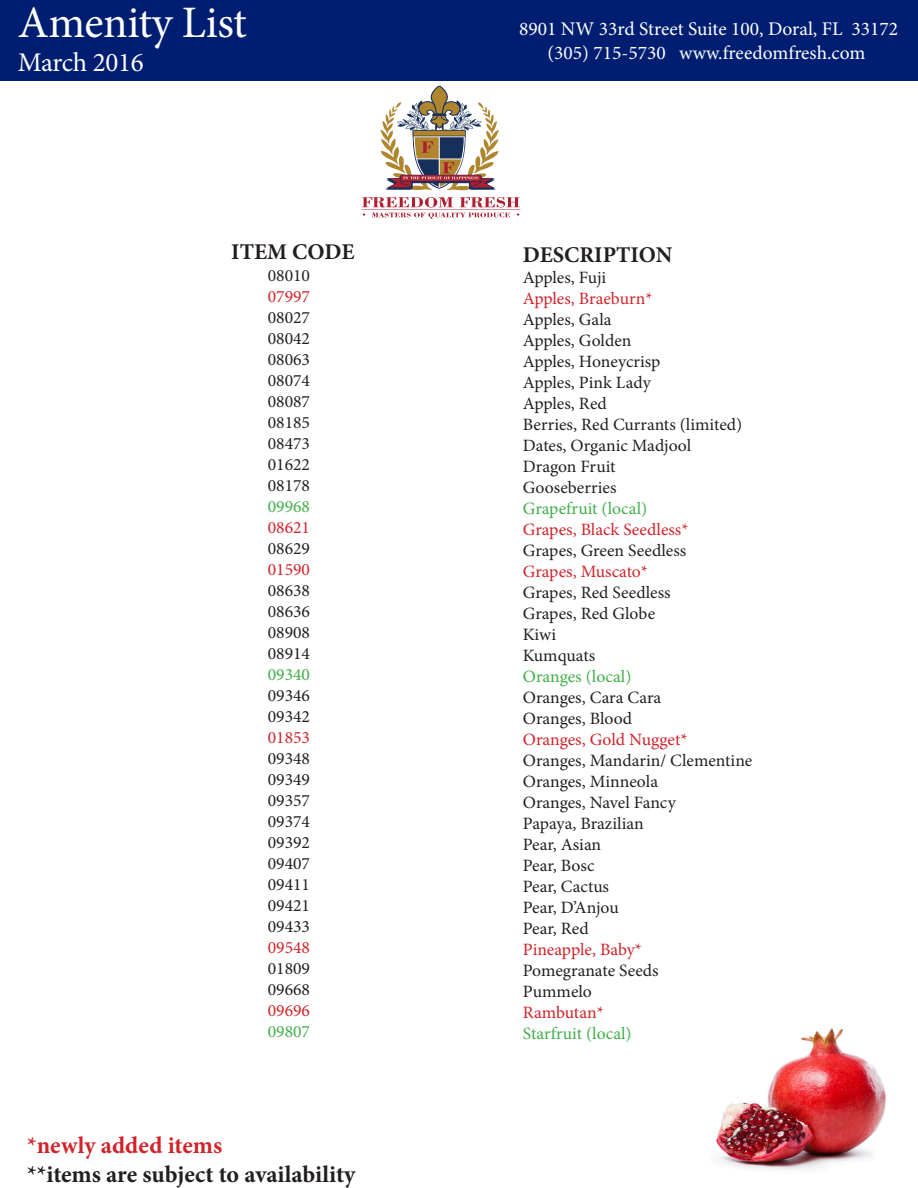
<style>
.page{position:relative;width:918px;height:1188px;background:#fff}
.page>*{position:absolute;margin:0;border:0;box-sizing:border-box;transform-origin:0 0}
.t1{font:45px "Minion Pro";letter-spacing:-.015em;color:#fff}
.t2{font:27px "Minion Pro";letter-spacing:-.015em;color:#fff}
.t3{font:700 24px "Minion Pro";letter-spacing:-.005em;color:#231f20}
.t4{font:700 24px "Minion Pro";color:#d1232a}
.t5{font:700 22.5px "Minion Pro";color:#231f20}
.t6{font:19.35px/23.4px "Minion Pro";color:#fff;text-align:center}
.t7{font:17.25px "Minion Pro";color:#231f20}
.t8{font:17.25px "Minion Pro";color:#d1232a}
.t9{font:17.25px "Minion Pro";color:#40ae49}
</style>
<div class="page">
<img style="left:716px;top:1028px;width:170px;height:142px">
<div style="left:0;top:0;width:918px;height:81px;background:#001e71"></div>
<svg style="left:361px;top:197px;width:160px;height:22px"></svg>
<svg style="left:380px;top:85px;width:119px;height:106px"></svg>
<p class="t1" style="left:18px;top:-7px;width:231px">Amenity List</p>
<p class="t2" style="left:18px;top:45px;width:128px">March 2016</p>
<p class="t6" style="left:519px;top:17px;width:381px">8901 NW 33rd Street Suite 100, Doral, FL 33172 (305) 715-5730 www.freedomfresh.com</p>
<p class="t5" style="left:231px;top:236px;width:125px">ITEM CODE</p>
<p class="t5" style="left:523px;top:239px;width:151px">DESCRIPTION</p>
<p class="t7" style="left:523px;top:266px;width:85px">Apples, Fuji</p>
<p class="t8" style="left:523px;top:287px;width:131px">Apples, Braeburn*</p>
<p class="t7" style="left:523px;top:308px;width:90px">Apples, Gala</p>
<p class="t7" style="left:523px;top:329px;width:110px">Apples, Golden</p>
<p class="t7" style="left:523px;top:350px;width:139px">Apples, Honeycrisp</p>
<p class="t7" style="left:523px;top:371px;width:129px">Apples, Pink Lady</p>
<p class="t7" style="left:523px;top:392px;width:86px">Apples, Red</p>
<p class="t7" style="left:523px;top:413px;width:221px">Berries, Red Currants (limited)</p>
<p class="t7" style="left:523px;top:434px;width:170px">Dates, Organic Madjool</p>
<p class="t7" style="left:523px;top:455px;width:94px">Dragon Fruit</p>
<p class="t7" style="left:523px;top:476px;width:95px">Gooseberries</p>
<p class="t9" style="left:523px;top:497px;width:126px">Grapefruit (local)</p>
<p class="t8" style="left:523px;top:518px;width:167px">Grapes, Black Seedless*</p>
<p class="t7" style="left:523px;top:539px;width:165px">Grapes, Green Seedless</p>
<p class="t8" style="left:523px;top:560px;width:127px">Grapes, Muscato*</p>
<p class="t7" style="left:523px;top:581px;width:149px">Grapes, Red Seedless</p>
<p class="t7" style="left:523px;top:602px;width:134px">Grapes, Red Globe</p>
<p class="t7" style="left:523px;top:623px;width:35px">Kiwi</p>
<p class="t7" style="left:523px;top:644px;width:74px">Kumquats</p>
<p class="t9" style="left:523px;top:665px;width:110px">Oranges (local)</p>
<p class="t7" style="left:523px;top:686px;width:140px">Oranges, Cara Cara</p>
<p class="t7" style="left:523px;top:707px;width:111px">Oranges, Blood</p>
<p class="t8" style="left:523px;top:728px;width:166px">Oranges, Gold Nugget*</p>
<p class="t7" style="left:523px;top:749px;width:231px">Oranges, Mandarin/ Clementine</p>
<p class="t7" style="left:523px;top:770px;width:137px">Oranges, Minneola</p>
<p class="t7" style="left:523px;top:791px;width:154px">Oranges, Navel Fancy</p>
<p class="t7" style="left:523px;top:812px;width:122px">Papaya, Brazilian</p>
<p class="t7" style="left:523px;top:833px;width:80px">Pear, Asian</p>
<p class="t7" style="left:523px;top:854px;width:73px">Pear, Bosc</p>
<p class="t7" style="left:523px;top:875px;width:88px">Pear, Cactus</p>
<p class="t7" style="left:523px;top:896px;width:97px">Pear, D’Anjou</p>
<p class="t7" style="left:523px;top:917px;width:67px">Pear, Red</p>
<p class="t8" style="left:523px;top:938px;width:121px">Pineapple, Baby*</p>
<p class="t7" style="left:523px;top:959px;width:137px">Pomegranate Seeds</p>
<p class="t7" style="left:523px;top:980px;width:71px">Pummelo</p>
<p class="t8" style="left:523px;top:1001px;width:82px">Rambutan*</p>
<p class="t9" style="left:523px;top:1022px;width:110px">Starfruit (local)</p>
<p class="t7" style="left:268px;top:264px;width:44px">08010</p>
<p class="t8" style="left:268px;top:285px;width:44px">07997</p>
<p class="t7" style="left:268px;top:306px;width:44px">08027</p>
<p class="t7" style="left:268px;top:327px;width:44px">08042</p>
<p class="t7" style="left:268px;top:348px;width:44px">08063</p>
<p class="t7" style="left:268px;top:369px;width:44px">08074</p>
<p class="t7" style="left:268px;top:390px;width:44px">08087</p>
<p class="t7" style="left:268px;top:411px;width:44px">08185</p>
<p class="t7" style="left:268px;top:432px;width:44px">08473</p>
<p class="t7" style="left:268px;top:453px;width:44px">01622</p>
<p class="t7" style="left:268px;top:474px;width:44px">08178</p>
<p class="t9" style="left:268px;top:495px;width:44px">09968</p>
<p class="t8" style="left:268px;top:516px;width:44px">08621</p>
<p class="t7" style="left:268px;top:537px;width:44px">08629</p>
<p class="t8" style="left:268px;top:558px;width:44px">01590</p>
<p class="t7" style="left:268px;top:579px;width:44px">08638</p>
<p class="t7" style="left:268px;top:600px;width:44px">08636</p>
<p class="t7" style="left:268px;top:621px;width:44px">08908</p>
<p class="t7" style="left:268px;top:642px;width:44px">08914</p>
<p class="t9" style="left:268px;top:663px;width:44px">09340</p>
<p class="t7" style="left:268px;top:684px;width:44px">09346</p>
<p class="t7" style="left:268px;top:705px;width:44px">09342</p>
<p class="t8" style="left:268px;top:726px;width:44px">01853</p>
<p class="t7" style="left:268px;top:747px;width:44px">09348</p>
<p class="t7" style="left:268px;top:768px;width:44px">09349</p>
<p class="t7" style="left:268px;top:789px;width:44px">09357</p>
<p class="t7" style="left:268px;top:810px;width:44px">09374</p>
<p class="t7" style="left:268px;top:831px;width:44px">09392</p>
<p class="t7" style="left:268px;top:852px;width:44px">09407</p>
<p class="t7" style="left:268px;top:873px;width:44px">09411</p>
<p class="t7" style="left:268px;top:894px;width:44px">09421</p>
<p class="t7" style="left:268px;top:915px;width:44px">09433</p>
<p class="t8" style="left:268px;top:936px;width:44px">09548</p>
<p class="t7" style="left:268px;top:957px;width:44px">01809</p>
<p class="t7" style="left:268px;top:978px;width:44px">09668</p>
<p class="t8" style="left:268px;top:999px;width:44px">09696</p>
<p class="t9" style="left:268px;top:1020px;width:44px">09807</p>
<p class="t4" style="left:27px;top:1129px;width:197px">*newly added items</p>
<p class="t3" style="left:27px;top:1157px;width:330px">**items are subject to availability</p>
</div>
